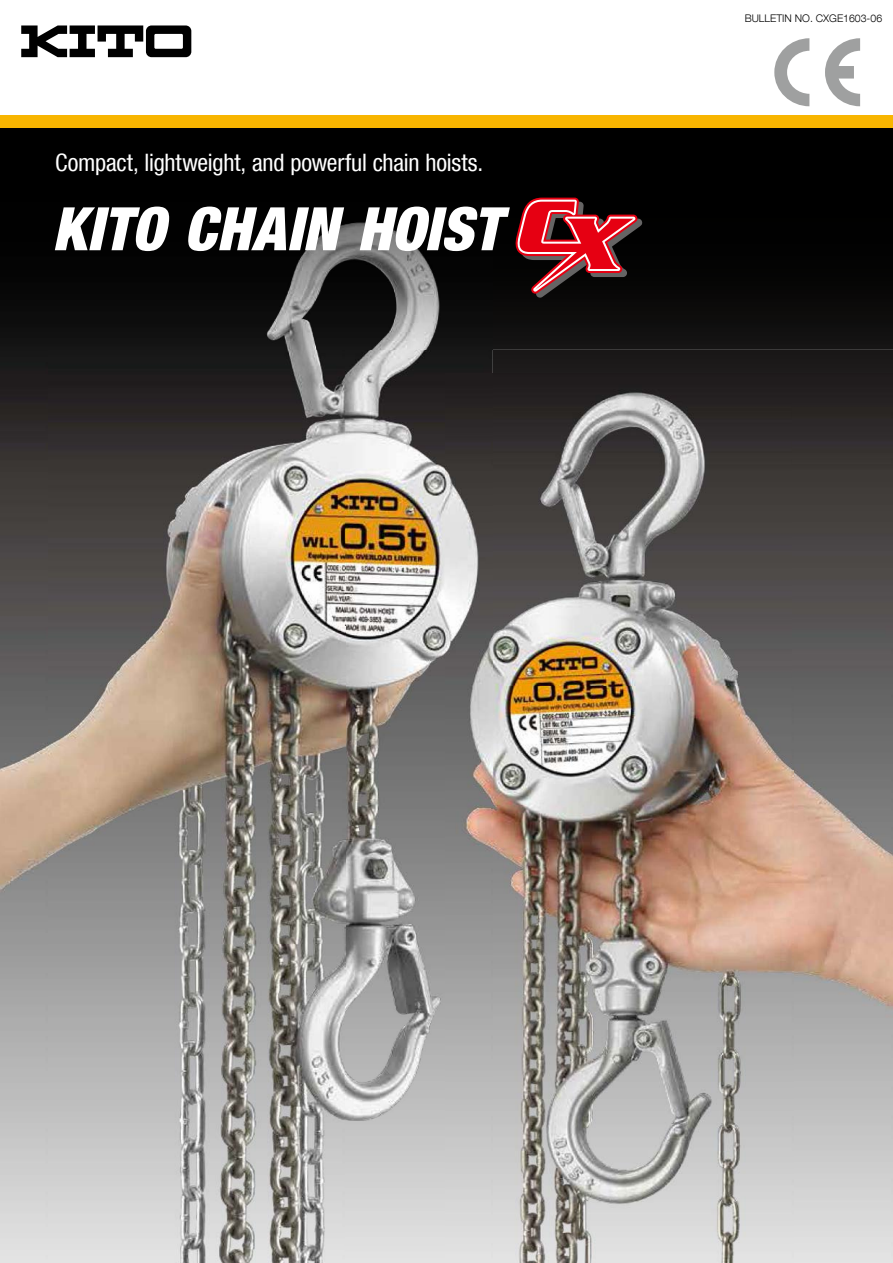
<style>
.page{position:relative;width:893px;height:1263px;background:#fff}
.page>*{position:absolute;margin:0;border:0;box-sizing:border-box;transform-origin:0 0}
.t1{font:italic 900 condensed 60px "Helvetica Neue LT Com";letter-spacing:.005em;color:#fff}
.t2{font:condensed 24px "Helvetica Neue LT Com";letter-spacing:-.01em;color:#fff}
.t3{font:300 10.5px "Helvetica Neue LT Com";color:#000}
</style>
<div class="page">
<img style="left:0;top:350px;width:49px;height:913px">
<img style="left:49px;top:350px;width:444px;height:913px">
<img style="left:445px;top:373px;width:448px;height:890px">
<img style="left:473px;top:128px;width:420px;height:222px">
<div style="left:0;top:128px;width:473px;height:74px;background:#000"></div>
<img style="left:0;top:202px;width:493px;height:148px">
<div style="left:0;top:115px;width:893px;height:13px;background:#f8b500"></div>
<svg style="left:21px;top:25px;width:170px;height:32px"></svg>
<svg style="left:515px;top:198px;width:127px;height:100px;background:#742329"></svg>
<svg style="left:825px;top:38px;width:35px;height:68px"></svg>
<svg style="left:774px;top:38px;width:35px;height:68px"></svg>
<p class="t2" style="left:55px;top:148px;width:430px">Compact, lightweight, and powerful chain hoists.</p>
<h1 class="t1" style="left:53px;top:193px;width:450px">KITO CHAIN HOIST</h1>
<p class="t3" style="left:745px;top:12px;width:139px">BULLETIN NO. CXGE1603-06</p>
</div>
